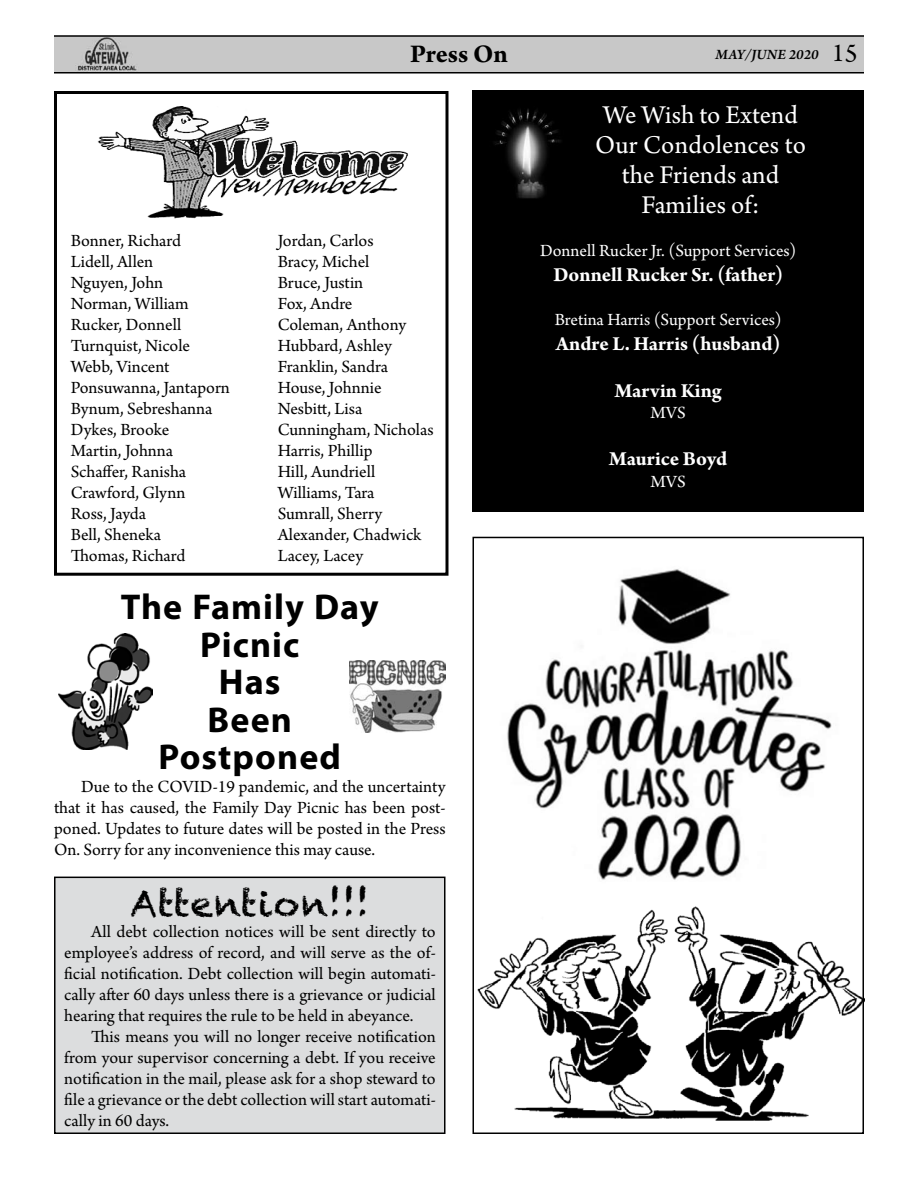
<style>
.page{position:relative;width:918px;height:1188px;background:#fff}
.page>*{position:absolute;margin:0;border:0;box-sizing:border-box;transform-origin:0 0}
.t1{font:700 36px/37.5px "Myriad Pro";letter-spacing:.03em;color:#000;text-align:center}
.t2{font:36px "Chalkduster";letter-spacing:.025em;color:#000}
.t3{font:27px/30px "Arno Pro";color:#fff;text-align:center}
.t4{font:700 27px "Arno Pro";letter-spacing:-.005em;color:#000}
.t5{font:700 21px "Arno Pro";letter-spacing:-.005em;color:#fff}
.t6{font:18px/21px "Arno Pro";color:#000;text-align:justify}
.t7{font:18px "Arno Pro";color:#fff}
.t8{font:italic 600 15px "Arno Pro";color:#000}
.s1{font-weight:400;font-style:normal;font-size:27px}
</style>
<div class="page">
<div style="left:54px;top:37px;width:810px;height:35px;background:#c8c8c8"></div>
<hr style="left:54px;top:72px;width:810px;height:2px;background:#000">
<hr style="left:54px;top:35px;width:810px;height:2px;background:#000">
<div style="left:55px;top:877px;width:390px;height:256px;background:#dcddde"></div>
<div style="left:54px;top:877px;width:392px;height:257px;border:2px solid #000"></div>
<div style="left:54px;top:91px;width:394px;height:485px;border:3px solid #000"></div>
<img style="left:98px;top:106px;width:310px;height:112px">
<div style="left:473px;top:91px;width:391px;height:420px;background:#000"></div>
<img style="left:350px;top:661px;width:96px;height:72px">
<img style="left:58px;top:634px;width:95px;height:116px">
<img style="left:477px;top:906px;width:384px;height:215px">
<img style="left:507px;top:569px;width:325px;height:311px">
<div style="left:472px;top:537px;width:392px;height:597px;border:2px solid #000"></div>
<h2 class="t4" style="left:410px;top:38px;width:99px">Press On</h2>
<p class="t8" style="left:716px;top:46px;width:144px">MAY/JUNE 2020 <span class="s1">15</span></p>
<h2 class="t3" style="left:595px;top:102px;width:213px">We Wish to Extend<br>Our Condolences to the Friends and<br>Families of:</h2>
<p class="t6" style="left:71px;top:231px;width:161px;text-align:left">Bonner, Richard<br>Lidell, Allen<br>Nguyen, John<br>Norman, William<br>Rucker, Donnell<br>Turnquist, Nicole<br>Webb, Vincent<br>Ponsuwanna, Jantaporn<br>Bynum, Sebreshanna<br>Dykes, Brooke<br>Martin, Johnna<br>Schaffer, Ranisha<br>Crawford, Glynn<br>Ross, Jayda<br>Bell, Sheneka<br>Thomas, Richard</p>
<p class="t6" style="left:278px;top:231px;width:157px;text-align:left">Jordan, Carlos<br>Bracy, Michel<br>Bruce, Justin<br>Fox, Andre<br>Coleman, Anthony<br>Hubbard, Ashley<br>Franklin, Sandra<br>House, Johnnie<br>Nesbitt, Lisa<br>Cunningham, Nicholas<br>Harris, Phillip<br>Hill, Aundriell<br>Williams, Tara<br>Sumrall, Sherry<br>Alexander, Chadwick<br>Lacey, Lacey</p>
<p class="t7" style="left:540px;top:241px;width:258px">Donnell Rucker Jr. (Support Services)</p>
<p class="t5" style="left:553px;top:263px;width:231px">Donnell Rucker Sr. (father)</p>
<p class="t7" style="left:555px;top:309px;width:228px">Bretina Harris (Support Services)</p>
<p class="t5" style="left:556px;top:331px;width:226px">Andre L. Harris (husband)</p>
<p class="t5" style="left:615px;top:378px;width:108px">Marvin King</p>
<p class="t7" style="left:651px;top:403px;width:37px">MVS</p>
<p class="t5" style="left:609px;top:447px;width:119px">Maurice Boyd</p>
<p class="t7" style="left:651px;top:471px;width:37px">MVS</p>
<h1 class="t1" style="left:121px;top:587px;width:260px">The Family Day<br>Picnic<br>Has<br>Been<br>Postponed</h1>
<p class="t6" style="left:54px;top:777px;width:393px;text-indent:27px">Due to the COVID-19 pandemic, and the uncertainty that it has caused, the Family Day Picnic has been post&shy;poned. Updates to future dates will be posted in the Press On. Sorry for any inconvenience this may cause.</p>
<h1 class="t2" style="left:131px;top:882px;width:241px">Attention!!!</h1>
<p class="t6" style="left:64px;top:922px;width:373px;text-indent:27px">All debt collection notices will be sent directly to employee’s address of record, and will serve as the of&shy;ficial notification. Debt collection will begin automati&shy;cally after 60 days unless there is a grievance or judicial hearing that requires the rule to be held in abeyance.</p>
<p class="t6" style="left:64px;top:1027px;width:373px;text-indent:27px">This means you will no longer receive notification from your supervisor concerning a debt. If you receive notification in the mail, please ask for a shop steward to file a grievance or the debt collection will start automati&shy;cally in 60 days.</p>
</div>
